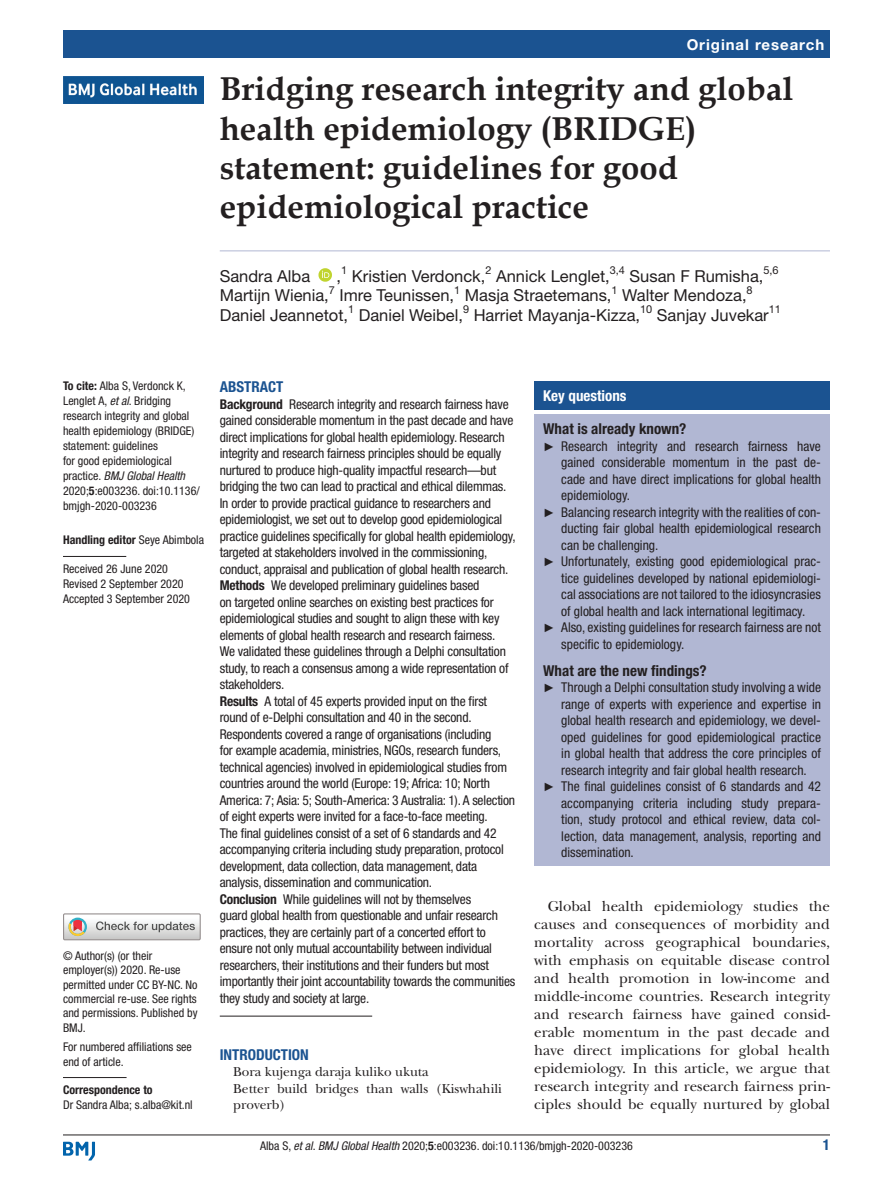
<style>
.page{position:relative;width:893px;height:1191px;background:#fff}
.page>*{position:absolute;margin:0;border:0;box-sizing:border-box;transform-origin:0 0}
.t1{font:700 33px/39px "Book Antiqua";color:#231f20}
.t2{font:16.5px "Helvetica Neue LT Std";color:#231f20}
.t3{font:15px/18px "New Baskerville";color:#231f20;text-align:justify}
.t4{font:700 condensed 15px "Helvetica Neue LT Std";color:#231f20}
.t5{font:700 condensed 15px "Helvetica Neue LT Std";color:#1b5391}
.t6{font:700 15px "Helvetica Neue LT Std";letter-spacing:.065em;color:#fff}
.t7{font:700 condensed 15px "Helvetica Neue LT Std";color:#fff}
.t8{font:condensed 13.5px/16.5px "Helvetica Neue LT Std";letter-spacing:-.015em;color:#231f20}
.t9{font:13.5px/16.5px "New Baskerville";color:#231f20}
.t10{font:condensed 12px/15px "Helvetica Neue LT Std";color:#231f20}
.t11{font:700 condensed 12px "Helvetica Neue LT Std";color:#231f20}
.t12{font:10.95px "Helvetica Neue LT Std";color:#231f20}
.s1{font-weight:700}
.s2{font-style:italic}
.s3{font-weight:400}
.s4{font-family:"Arial";font-stretch:normal;font-size:12px}
</style>
<div class="page">
<hr style="left:63px;top:1134px;width:767px;height:1px;background:#231f20">
<svg style="left:63px;top:1141px;width:32px;height:19px"></svg>
<div style="left:63px;top:913px;width:138px;height:27px;border:1px solid #969090"></div>
<svg style="left:64px;top:914px;width:136px;height:25px"></svg>
<hr style="left:220px;top:250px;width:610px;height:1px;background:#b1b7d3">
<svg style="left:318px;top:268px;width:14px;height:14px"></svg>
<div style="left:63px;top:31px;width:767px;height:27px;background:#1b5391"></div>
<hr style="left:63px;top:556px;width:63px;height:1px;background:#231f20">
<hr style="left:63px;top:1077px;width:64px;height:1px;background:#231f20">
<img style="left:63px;top:77px;width:141px;height:27px">
<hr style="left:220px;top:1015px;width:152px;height:1px;background:#231f20">
<div style="left:534px;top:381px;width:296px;height:29px;background:#1b5391"></div>
<div style="left:534px;top:414px;width:296px;height:452px;background:#b1b7d3"></div>
<p class="t6" style="left:687px;top:35px;width:139px">Original research</p>
<h1 class="t1" style="left:220px;top:70px;width:575px">Bridging research integrity and global health epidemiology (BRIDGE) statement: guidelines for good epidemiological practice</h1>
<p class="t12" style="left:341px;top:264px;width:8px">1</p>
<p class="t2" style="left:352px;top:266px;width:135px">Kristien Verdonck,</p>
<p class="t12" style="left:485px;top:264px;width:8px">2</p>
<p class="t2" style="left:496px;top:266px;width:115px">Annick Lenglet,</p>
<p class="t12" style="left:610px;top:264px;width:17px">3,4</p>
<p class="t2" style="left:630px;top:266px;width:135px">Susan F Rumisha,</p>
<p class="t12" style="left:763px;top:264px;width:17px">5,6</p>
<p class="t2" style="left:220px;top:266px;width:92px">Sandra Alba</p>
<p class="t2" style="left:337px;top:266px;width:6px">,</p>
<p class="t2" style="left:220px;top:285px;width:111px">Martijn Wienia,</p>
<p class="t12" style="left:329px;top:283px;width:8px">7</p>
<p class="t2" style="left:340px;top:285px;width:116px">Imre Teunissen,</p>
<p class="t12" style="left:454px;top:283px;width:8px">1</p>
<p class="t2" style="left:465px;top:285px;width:148px">Masja Straetemans,</p>
<p class="t12" style="left:612px;top:283px;width:8px">1</p>
<p class="t2" style="left:622px;top:285px;width:126px">Walter Mendoza,</p>
<p class="t12" style="left:747px;top:283px;width:8px">8</p>
<p class="t2" style="left:220px;top:305px;width:130px">Daniel Jeannetot,</p>
<p class="t12" style="left:348px;top:303px;width:8px">1</p>
<p class="t2" style="left:359px;top:305px;width:106px">Daniel Weibel,</p>
<p class="t12" style="left:463px;top:303px;width:8px">9</p>
<p class="t2" style="left:474px;top:305px;width:168px">Harriet Mayanja-Kizza,</p>
<p class="t12" style="left:640px;top:303px;width:14px">10</p>
<p class="t2" style="left:657px;top:305px;width:113px">Sanjay Juvekar</p>
<p class="t12" style="left:769px;top:303px;width:14px">11</p>
<p class="t10" style="left:63px;top:378px;width:138px"><span class="s1">To cite:</span> Alba S, Verdonck K,<br>Lenglet A, <span class="s2">et al</span>. Bridging research integrity and global health epidemiology (BRIDGE) statement: guidelines<br>for good epidemiological practice. <span class="s2">BMJ Global Health<br></span>2020;<span class="s1">5</span>:e003236. doi:10.1136/ bmjgh-2020-003236</p>
<p class="t11" style="left:63px;top:532px;width:142px">Handling editor <span class="s3">Seye Abimbola</span></p>
<p class="t10" style="left:63px;top:561px;width:128px">Received 26 June 2020<br>Revised 2 September 2020<br>Accepted 3 September 2020</p>
<p class="t10" style="left:63px;top:948px;width:136px;line-height:14.4px">© Author(s) (or their employer(s)) 2020. Re-use permitted under CC BY-NC. No commercial re-use. See rights and permissions. Published by<br>BMJ.</p>
<p class="t10" style="left:63px;top:1039px;width:130px">For numbered affiliations see end of article.</p>
<p class="t11" style="left:63px;top:1082px;width:91px">Correspondence to</p>
<p class="t10" style="left:63px;top:1097px;width:131px">Dr Sandra Alba; s.alba@kit.nl</p>
<p class="t5" style="left:220px;top:378px;width:65px">ABSTRACT</p>
<p class="t8" style="left:220px;top:396px;width:297px"><span class="s1">Background</span> Research integrity and research fairness have gained considerable momentum in the past decade and have direct implications for global health epidemiology. Research integrity and research fairness principles should be equally nurtured to produce high-quality impactful research—but bridging the two can lead to practical and ethical dilemmas.<br>In order to provide practical guidance to researchers and epidemiologist, we set out to develop good epidemiological practice guidelines specifically for global health epidemiology, targeted at stakeholders involved in the commissioning, conduct, appraisal and publication of global health research.<br><span class="s1">Methods</span> We developed preliminary guidelines based<br>on targeted online searches on existing best practices for epidemiological studies and sought to align these with key elements of global health research and research fairness.<br>We validated these guidelines through a Delphi consultation study, to reach a consensus among a wide representation of stakeholders.<br><span class="s1">Results</span> A total of 45 experts provided input on the first round of e-Delphi consultation and 40 in the second.<br>Respondents covered a range of organisations (including<br>for example academia, ministries, NGOs, research funders, technical agencies) involved in epidemiological studies from countries around the world (Europe: 19; Africa: 10; North America: 7; Asia: 5; South-America: 3 Australia: 1). A selection of eight experts were invited for a face-to-face meeting.<br>The final guidelines consist of a set of 6 standards and 42 accompanying criteria including study preparation, protocol development, data collection, data management, data analysis, dissemination and communication.<br><span class="s1">Conclusion</span> While guidelines will not by themselves<br>guard global health from questionable and unfair research practices, they are certainly part of a concerted effort to ensure not only mutual accountability between individual researchers, their institutions and their funders but most importantly their joint accountability towards the communities they study and society at large.</p>
<p class="t5" style="left:220px;top:1045px;width:91px">INTRODUCTION</p>
<p class="t9" style="left:233px;top:1063px;width:270px">Bora kujenga daraja kuliko ukuta<br>Better build bridges than walls (Kiswhahili proverb)</p>
<p class="t7" style="left:543px;top:387px;width:85px">Key questions</p>
<p class="t4" style="left:543px;top:419px;width:145px">What is already known?</p>
<p class="t8" style="left:543px;top:437px;width:279px"><span class="s4">►</span> Research integrity and research fairness have</p>
<p class="t8" style="left:561px;top:454px;width:261px">gained considerable momentum in the past de-</p>
<p class="t8" style="left:561px;top:470px;width:261px">cade and have direct implications for global health</p>
<p class="t8" style="left:561px;top:487px;width:70px">epidemiology.</p>
<p class="t8" style="left:543px;top:503px;width:279px"><span class="s4">►</span> Balancing research integrity with the realities of con-</p>
<p class="t8" style="left:561px;top:520px;width:261px">ducting fair global health epidemiological research</p>
<p class="t8" style="left:561px;top:536px;width:99px">can be challenging.</p>
<p class="t8" style="left:543px;top:553px;width:279px"><span class="s4">►</span> Unfortunately, existing good epidemiological prac-</p>
<p class="t8" style="left:561px;top:569px;width:261px">tice guidelines developed by national epidemiologi-</p>
<p class="t8" style="left:561px;top:586px;width:261px">cal associations are not tailored to the idiosyncrasies</p>
<p class="t8" style="left:561px;top:602px;width:245px">of global health and lack international legitimacy.</p>
<p class="t8" style="left:543px;top:619px;width:279px"><span class="s4">►</span> Also, existing guidelines for research fairness are not</p>
<p class="t8" style="left:561px;top:635px;width:125px">specific to epidemiology.</p>
<p class="t4" style="left:543px;top:661px;width:165px">What are the new findings?</p>
<p class="t8" style="left:543px;top:679px;width:279px"><span class="s4">►</span> Through a Delphi consultation study involving a wide</p>
<p class="t8" style="left:561px;top:695px;width:261px">range of experts with experience and expertise in</p>
<p class="t8" style="left:561px;top:712px;width:261px">global health research and epidemiology, we devel-</p>
<p class="t8" style="left:561px;top:728px;width:261px">oped guidelines for good epidemiological practice</p>
<p class="t8" style="left:561px;top:745px;width:261px">in global health that address the core principles of</p>
<p class="t8" style="left:561px;top:761px;width:247px">research integrity and fair global health research.</p>
<p class="t8" style="left:543px;top:778px;width:279px"><span class="s4">►</span> The final guidelines consist of 6 standards and 42</p>
<p class="t8" style="left:561px;top:794px;width:261px">accompanying criteria including study prepara-</p>
<p class="t8" style="left:561px;top:811px;width:261px">tion, study protocol and ethical review, data col-</p>
<p class="t8" style="left:561px;top:827px;width:261px">lection, data management, analysis, reporting and</p>
<p class="t8" style="left:561px;top:844px;width:74px">dissemination.</p>
<p class="t3" style="left:534px;top:897px;width:297px;text-indent:14px">Global health epidemiology studies the causes and consequences of morbidity and mortality across geographical boundaries, with emphasis on equitable disease control and health promotion in low-income and middle-income countries. Research integrity and research fairness have gained consid&shy;erable momentum in the past decade and have direct implications for global health epidemiology. In this article, we argue that research integrity and research fairness prin&shy;ciples should be equally nurtured by global</p>
<p class="t10" style="left:260px;top:1137px;width:374px">Alba S, <span class="s2">et al</span>. <span class="s2">BMJ Global Health</span> 2020;<span class="s1">5</span>:e003236. doi:10.1136/bmjgh-2020-003236</p>
<p class="t5" style="left:823px;top:1135px;width:9px">1</p>
</div>
